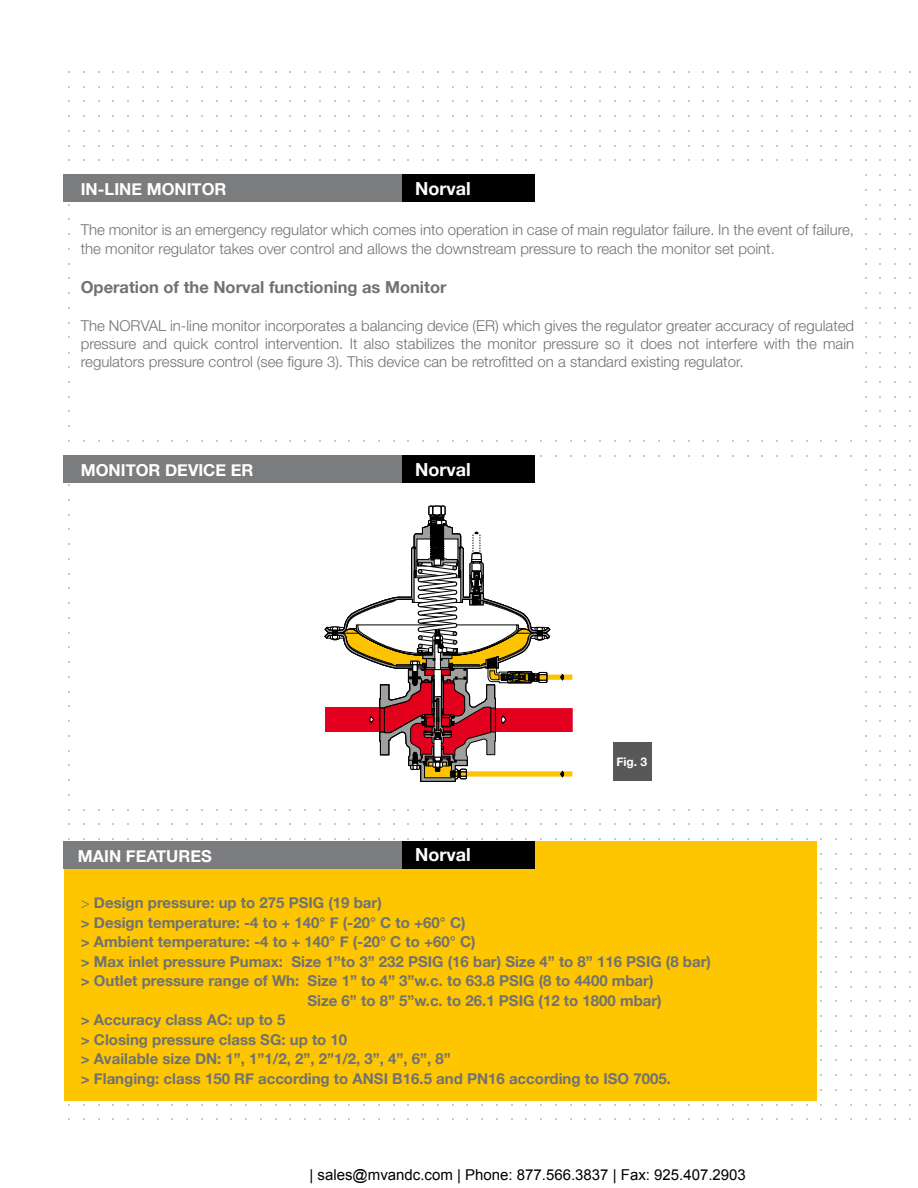
<style>
.page{position:relative;width:918px;height:1188px;background:#fff}
.page>*{position:absolute;margin:0;border:0;box-sizing:border-box;transform-origin:0 0}
.t1{font:700 18px "Helvetica Neue";color:#fff}
.t2{font:700 16.5px "Helvetica Neue";color:#fff}
.t3{font:700 16.5px "Helvetica Neue";color:#707173}
.t4{font:300 15px/18px "Helvetica Neue";color:#707173}
.t5{font:700 15px "Helvetica Neue";color:#707173}
.t6{font:15px "Arial";color:#000}
.t7{font:700 12px "Helvetica Neue";color:#fff}
.s1{font-weight:300}
</style>
<div class="page">
<svg style="left:324px;top:596px;width:207px;height:136px"></svg>
<svg style="left:378px;top:676px;width:46px;height:80px"></svg>
<svg style="left:393px;top:661px;width:14px;height:5px"></svg>
<svg style="left:460px;top:531px;width:24px;height:75px"></svg>
<div style="left:424px;top:682px;width:8px;height:32px;background:#e2001e"></div>
<svg style="left:431px;top:625px;width:142px;height:152px"></svg>
<svg style="left:407px;top:505px;width:53px;height:188px"></svg>
<svg style="left:407px;top:706px;width:77px;height:76px"></svg>
<svg style="left:555px;top:674px;width:9px;height:7px"></svg>
<svg style="left:555px;top:765px;width:9px;height:13px"></svg>
<div style="left:613px;top:742px;width:39px;height:39px;background:#58585a"></div>
<div style="left:64px;top:841px;width:752px;height:259px;background:#fdc600"></div>
<div style="left:64px;top:841px;width:344px;height:27px;background:#7b7c7e"></div>
<div style="left:402px;top:841px;width:132px;height:27px;background:#000"></div>
<div style="left:64px;top:174px;width:344px;height:27px;background:#7b7c7e"></div>
<div style="left:402px;top:174px;width:132px;height:27px;background:#000"></div>
<div style="left:64px;top:455px;width:344px;height:28px;background:#7b7c7e"></div>
<div style="left:402px;top:455px;width:132px;height:28px;background:#000"></div>
<p class="t2" style="left:81px;top:174px;width:147px">IN-LINE MONITOR</p>
<p class="t1" style="left:415px;top:172px;width:57px">Norval</p>
<p class="t4" style="left:81px;top:219px;width:775px;line-height:19.5px">The monitor is an emergency regulator which comes into operation in case of main regulator failure. In the event of failure, the monitor regulator takes over control and allows the downstream pressure to reach the monitor set point.</p>
<p class="t3" style="left:81px;top:273px;width:367px">Operation of the Norval functioning as Monitor</p>
<p class="t4" style="left:81px;top:316px;width:775px;text-align:justify">The NORVAL in-line monitor incorporates a balancing device (ER) which gives the regulator greater accuracy of regulated pressure and quick control intervention. It also stabilizes the monitor pressure so it does not interfere with the main regulators pressure control (see figure 3). This device can be retrofitted on a standard existing regulator.</p>
<p class="t2" style="left:81px;top:456px;width:174px">MONITOR DEVICE ER</p>
<p class="t1" style="left:415px;top:453px;width:57px">Norval</p>
<p class="t2" style="left:78px;top:841px;width:135px">MAIN FEATURES</p>
<p class="t1" style="left:415px;top:839px;width:57px">Norval</p>
<p class="t7" style="left:616px;top:751px;width:32px">Fig. 3</p>
<p class="t5" style="left:81px;top:889px;width:303px"><span class="s1">&gt;</span> Design pressure: up to 275 PSIG (19 bar)</p>
<p class="t5" style="left:81px;top:909px;width:386px">&gt; Design temperature: -4 to + 140° F (-20° C to +60° C)</p>
<p class="t5" style="left:81px;top:928px;width:396px">&gt; Ambient temperature: -4 to + 140° F (-20° C to +60° C)</p>
<p class="t5" style="left:81px;top:948px;width:632px">&gt; Max inlet pressure Pumax: Size 1”to 3” 232 PSIG (16 bar) Size 4” to 8” 116 PSIG (8 bar)</p>
<p class="t5" style="left:81px;top:967px;width:574px">&gt; Outlet pressure range of Wh: Size 1” to 4” 3”w.c. to 63.8 PSIG (8 to 4400 mbar)</p>
<p class="t5" style="left:307px;top:987px;width:356px">Size 6” to 8” 5”w.c. to 26.1 PSIG (12 to 1800 mbar)</p>
<p class="t5" style="left:81px;top:1006px;width:206px">&gt; Accuracy class AC: up to 5</p>
<p class="t5" style="left:81px;top:1026px;width:268px">&gt; Closing pressure class SG: up to 10</p>
<p class="t5" style="left:81px;top:1045px;width:371px">&gt; Available size DN: 1”, 1”1/2, 2”, 2”1/2, 3”, 4”, 6”, 8”</p>
<p class="t5" style="left:81px;top:1065px;width:592px">&gt; Flanging: class 150 RF according to ANSI B16.5 and PN16 according to ISO 7005.</p>
<p class="t6" style="left:310px;top:1164px;width:438px">| sales@mvandc.com | Phone: 877.566.3837 | Fax: 925.407.2903</p>
</div>
